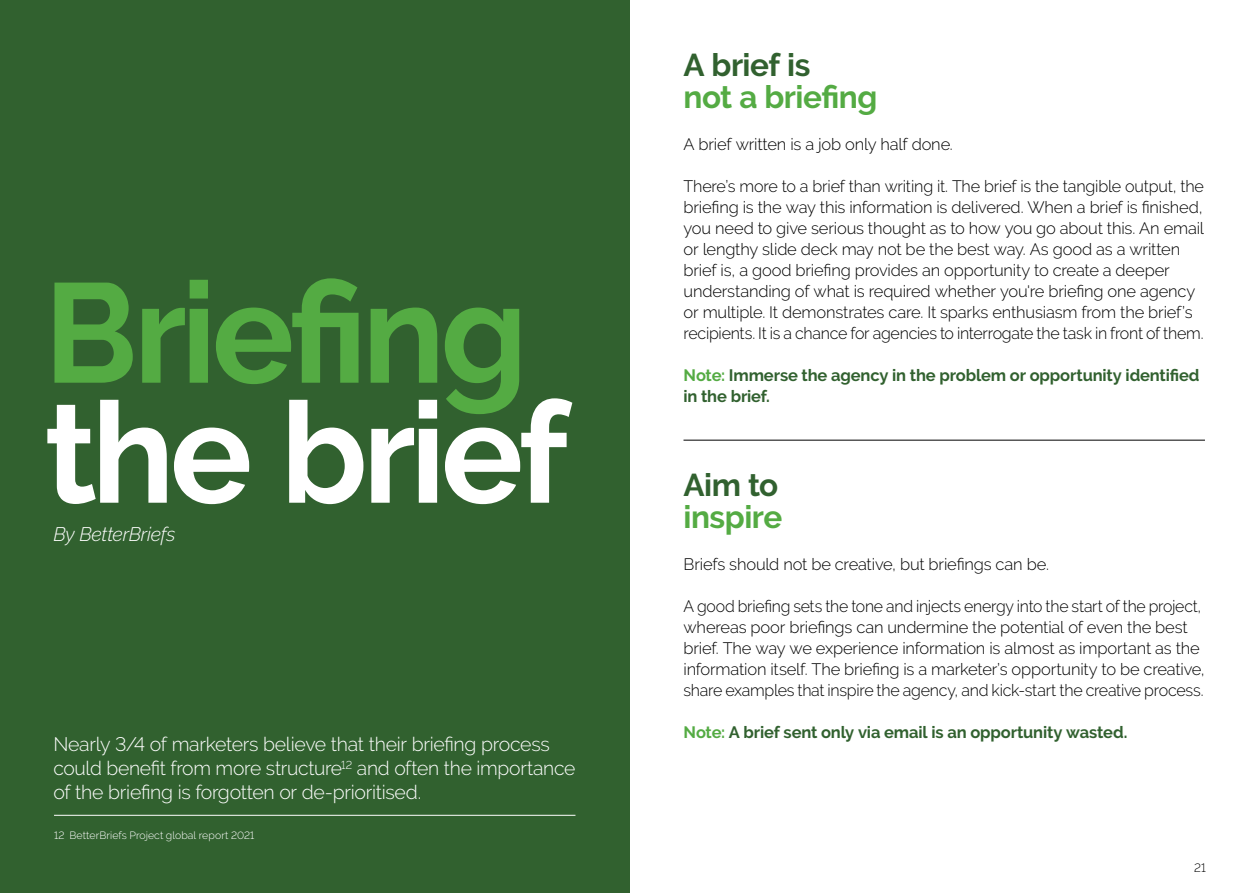
<style>
.page{position:relative;width:1259px;height:893px;background:#fff}
.page>*{position:absolute;margin:0;border:0;box-sizing:border-box;transform-origin:0 0}
.t1{font:700 141px "Raleway";letter-spacing:-.03em;color:#54ab43}
.t2{font:700 141px "Raleway";letter-spacing:-.035em;color:#fff}
.t3{font:700 31.5px "Raleway";letter-spacing:-.015em;color:#54ab43}
.t4{font:700 31.5px "Raleway";letter-spacing:-.015em;color:#31612f}
.t5{font:300 19.5px/24px "Raleway";letter-spacing:-.015em;color:#fff}
.t6{font:italic 300 19.5px "Raleway";letter-spacing:-.015em;color:#fff}
.t7{font:300 16.5px/21px "Raleway";letter-spacing:-.01em;color:#000}
.t8{font:300 16.5px/21px "Raleway";letter-spacing:-.01em;color:#000;scale:.96 1}
.t9{font:700 16.5px/21px "Raleway";letter-spacing:-.01em;color:#31612f}
.t10{font:300 12px "Raleway";color:#000}
.t11{font:300 10.5px "Raleway";letter-spacing:.005em;color:#fff}
.s1{color:#54ab43}
</style>
<div class="page">
<hr style="left:683px;top:440px;width:522px;height:1px;background:#000">
<div style="left:0;top:0;width:629px;height:893px;background:#31612f"></div>
<hr style="left:54px;top:815px;width:521px;height:1px;background:#fff">
<h1 class="t1" style="left:44px;top:253px;width:484px">Briefing</h1>
<h1 class="t2" style="left:44px;top:373px;width:526px">the brief</h1>
<p class="t6" style="left:53px;top:523px;width:123px">By BetterBriefs</p>
<p class="t5" style="left:53px;top:732px;width:523px">Nearly 3/4 of marketers believe that their briefing process could benefit from more structure<sup>12</sup> and often the importance of the briefing is forgotten or de-prioritised.</p>
<p class="t11" style="left:54px;top:829px;width:202px">12 BetterBriefs Project global report 2021</p>
<h2 class="t4" style="left:683px;top:47px;width:128px">A brief is</h2>
<h2 class="t3" style="left:683px;top:79px;width:195px">not a briefing</h2>
<p class="t7" style="left:683px;top:133px;width:271px">A brief written is a job only half done.</p>
<p class="t7" style="left:683px;top:175px;width:522px">There’s more to a brief than writing it. The brief is the tangible output, the briefing is the way this information is delivered. When a brief is finished, you need to give serious thought as to how you go about this. An email or lengthy slide deck may not be the best way. As good as a written brief is, a good briefing provides an opportunity to create a deeper understanding of what is required whether you're briefing one agency or multiple. It demonstrates care. It sparks enthusiasm from the brief’s recipients. It is a chance for agencies to interrogate the task in front of them.</p>
<p class="t9" style="left:683px;top:365px;width:517px"><span class="s1">Note:</span> Immerse the agency in the problem or opportunity identified in the brief.</p>
<h2 class="t4" style="left:683px;top:467px;width:96px">Aim to</h2>
<h2 class="t3" style="left:683px;top:499px;width:100px">inspire</h2>
<p class="t7" style="left:683px;top:553px;width:367px">Briefs should not be creative, but briefings can be.</p>
<p class="t8" style="left:683px;top:595px;width:544px">A good briefing sets the tone and injects energy into the start of the project, whereas poor briefings can undermine the potential of even the best brief. The way we experience information is almost as important as the information itself. The briefing is a marketer’s opportunity to be creative, share examples that inspire the agency, and kick-start the creative process.</p>
<p class="t9" style="left:683px;top:722px;width:445px"><span class="s1">Note:</span> A brief sent only via email is an opportunity wasted.</p>
<p class="t10" style="left:1194px;top:860px;width:13px">21</p>
</div>
